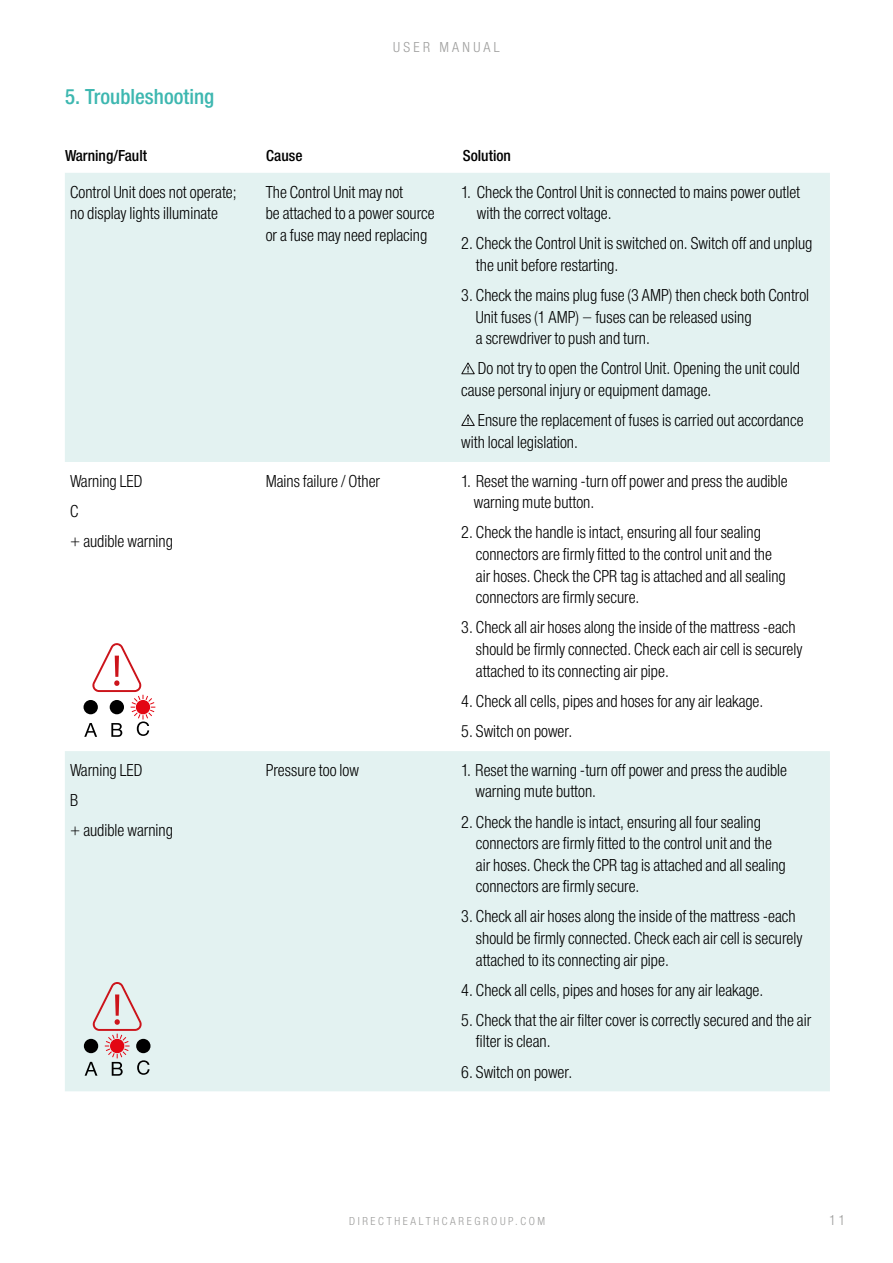
<style>
.page{position:relative;width:893px;height:1263px;background:#fff}
.page>*{position:absolute;margin:0;border:0;box-sizing:border-box;transform-origin:0 0}
.t1{font:22.5px "Helvetica Neue H67";color:#3db7b0}
.t2{font:18px/21.6px "Helvetica Neue H47";color:#000;scale:.96 1}
.t3{font:16.5px "Helvetica Neue H67";color:#000}
.t4{font:15px "Helvetica Neue H47";letter-spacing:.22em;color:#9d9d9c}
.t5{font:12px "Helvetica Neue H47";letter-spacing:.22em;color:#9d9d9c}
</style>
<div class="page">
<div style="left:65px;top:173px;width:765px;height:289px;background:#e3f2f1"></div>
<div style="left:65px;top:751px;width:765px;height:340px;background:#e3f2f1"></div>
<svg style="left:460px;top:361px;width:16px;height:14px"></svg>
<svg style="left:460px;top:413px;width:16px;height:14px"></svg>
<svg style="left:85px;top:982px;width:65px;height:94px;background:#cec6c6"></svg>
<svg style="left:84px;top:643px;width:71px;height:94px"></svg>
<p class="t1" style="left:65px;top:83px;width:151px">5. Troubleshooting</p>
<p class="t4" style="left:393px;top:37px;width:108px">USER MANUAL</p>
<p class="t3" style="left:65px;top:145px;width:83px">Warning/Fault</p>
<p class="t3" style="left:266px;top:145px;width:38px">Cause</p>
<p class="t3" style="left:463px;top:145px;width:50px">Solution</p>
<p class="t2" style="left:70px;top:182px;width:175px">Control Unit does not operate; no display lights illuminate</p>
<p class="t2" style="left:266px;top:182px;width:178px">The Control Unit may not<br>be attached to a power source or a fuse may need replacing</p>
<p class="t2" style="left:477px;top:182px;width:338px;text-indent:-16px">1. Check the Control Unit is connected to mains power outlet with the correct voltage.</p>
<p class="t2" style="left:476px;top:234px;width:352px;text-indent:-15px">2. Check the Control Unit is switched on. Switch off and unplug the unit before restarting.</p>
<p class="t2" style="left:476px;top:286px;width:349px;text-indent:-15px">3. Check the mains plug fuse (3 AMP) then check both Control<br>Unit fuses (1 AMP) – fuses can be released using<br>a screwdriver to push and turn.</p>
<p class="t2" style="left:461px;top:359px;width:354px;text-indent:17px">Do not try to open the Control Unit. Opening the unit could cause personal injury or equipment damage.</p>
<p class="t2" style="left:461px;top:411px;width:358px;text-indent:17px">Ensure the replacement of fuses is carried out accordance with local legislation.</p>
<p class="t2" style="left:70px;top:467px;width:108px;line-height:30.2px">Warning LED<br>C<br>+ audible warning</p>
<p class="t2" style="left:266px;top:471px;width:121px">Mains failure / Other</p>
<p class="t2" style="left:474px;top:471px;width:328px;text-indent:-13px">1. Reset the warning -turn off power and press the audible warning mute button.</p>
<p class="t2" style="left:476px;top:523px;width:324px;text-indent:-15px">2. Check the handle is intact, ensuring all four sealing connectors are firmly fitted to the control unit and the air hoses. Check the CPR tag is attached and all sealing connectors are firmly secure.</p>
<p class="t2" style="left:476px;top:618px;width:342px;text-indent:-15px">3. Check all air hoses along the inside of the mattress -each should be firmly connected. Check each air cell is securely attached to its connecting air pipe.</p>
<p class="t2" style="left:461px;top:691px;width:316px">4. Check all cells, pipes and hoses for any air leakage.</p>
<p class="t2" style="left:461px;top:721px;width:117px">5. Switch on power.</p>
<p class="t2" style="left:70px;top:756px;width:108px;line-height:30.2px">Warning LED<br>B<br>+ audible warning</p>
<p class="t2" style="left:266px;top:760px;width:99px">Pressure too low</p>
<p class="t2" style="left:476px;top:760px;width:326px;text-indent:-14px">1. Reset the warning -turn off power and press the audible warning mute button.</p>
<p class="t2" style="left:476px;top:812px;width:324px;text-indent:-15px">2. Check the handle is intact, ensuring all four sealing connectors are firmly fitted to the control unit and the air hoses. Check the CPR tag is attached and all sealing connectors are firmly secure.</p>
<p class="t2" style="left:476px;top:907px;width:342px;text-indent:-15px">3. Check all air hoses along the inside of the mattress -each should be firmly connected. Check each air cell is securely attached to its connecting air pipe.</p>
<p class="t2" style="left:461px;top:980px;width:316px">4. Check all cells, pipes and hoses for any air leakage.</p>
<p class="t2" style="left:476px;top:1010px;width:351px;text-indent:-15px">5. Check that the air filter cover is correctly secured and the air filter is clean.</p>
<p class="t2" style="left:461px;top:1062px;width:117px">6. Switch on power.</p>
<p class="t5" style="left:349px;top:1213px;width:198px">DIRECTHEALTHCAREGROUP.COM</p>
<p class="t4" style="left:829px;top:1210px;width:18px">11</p>
</div>
